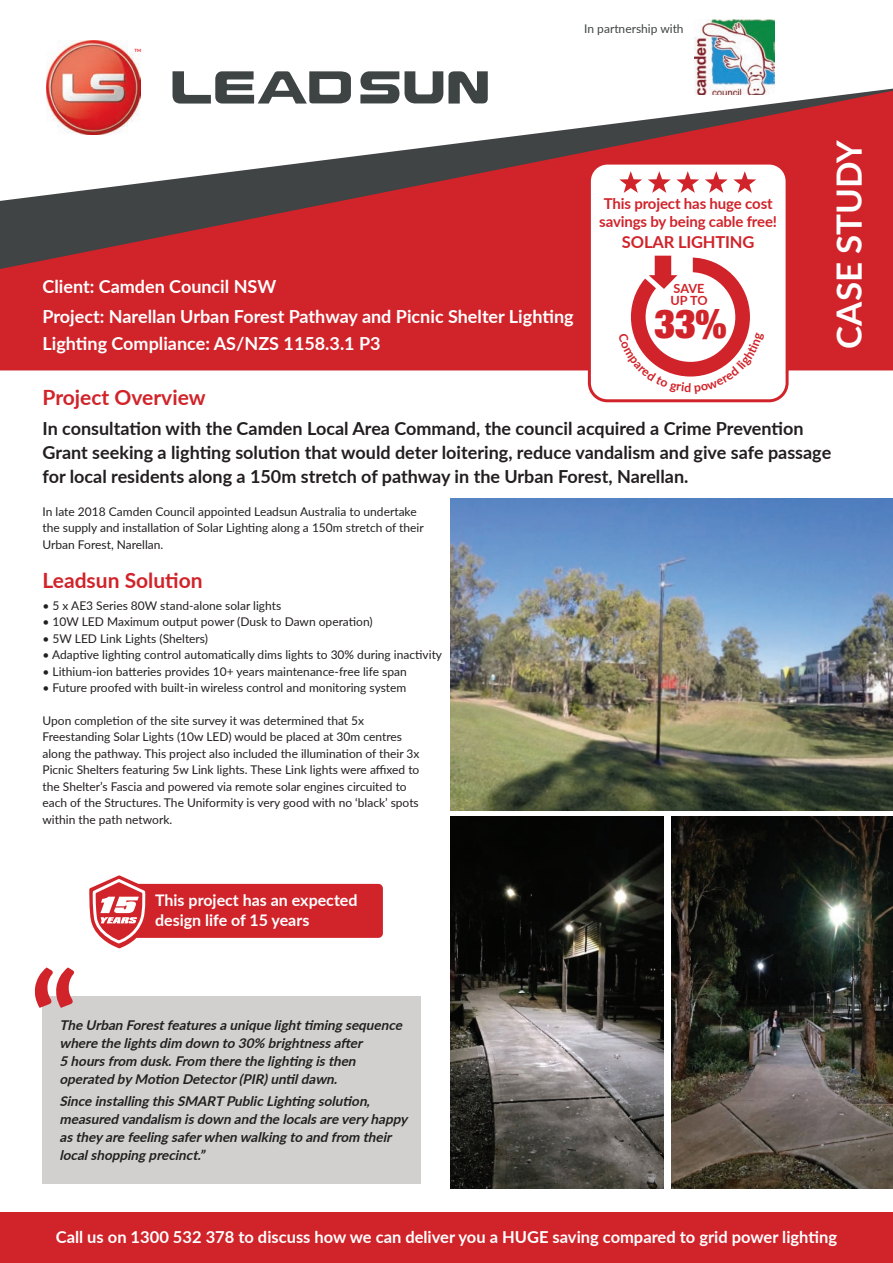
<style>
.page{position:relative;width:893px;height:1263px;background:#fff}
.page>*{position:absolute;margin:0;border:0;box-sizing:border-box;transform-origin:0 0}
.t1{font:900 expanded 40.05px "Helvetica Neue";color:#d1232a}
.t2{font:700 34.95px "Lato";color:#fff}
.t3{font:700 21px "Lato";color:#d1232a}
.t4{font:700 18px/24px "Lato";color:#231f20}
.t5{font:700 18px/30px "Lato";color:#fff}
.t6{font:700 16.5px "Lato";color:#fff}
.t7{font:700 16.5px "Lato";letter-spacing:-.01em;color:#d1232a}
.t8{font:700 16.05px/20px "Lato";color:#fff}
.t9{font:700 15px/18px "Lato";letter-spacing:-.01em;color:#d1232a}
.t10{font:italic 700 13.5px/18px "Lato";color:#231f20}
.t11{font:700 12.6px/12px "Lato";letter-spacing:-.015em;color:#d1232a}
.t12{font:12px/16.5px "Lato";color:#231f20}
.t13{font:12px "Lato";color:#404444}
.t14{font:700 10.5px "Lato";color:#d1232a}
.t15{font:700 4.35px "Lato";color:#ee1d23}
</style>
<div class="page">
<div style="left:43px;top:996px;width:378px;height:188px;background:#d1d0cf"></div>
<div style="left:0;top:269px;width:893px;height:101px;background:#d1232a"></div>
<svg style="left:0;top:89px;width:893px;height:180px"></svg>
<img style="left:695px;top:20px;width:79px;height:75px">
<img style="left:451px;top:499px;width:442px;height:311px">
<img style="left:451px;top:816px;width:212px;height:372px">
<img style="left:672px;top:816px;width:221px;height:372px">
<svg style="left:35px;top:967px;width:39px;height:41px"></svg>
<div style="left:0;top:1212px;width:893px;height:51px;background:#d1232a"></div>
<svg style="left:360px;top:71px;width:128px;height:33px"></svg>
<svg style="left:173px;top:71px;width:178px;height:33px"></svg>
<img style="left:47px;top:40px;width:94px;height:94px">
<div style="left:123px;top:884px;width:260px;height:54px;background:#d1232a;border-radius:5px"></div>
<svg style="left:89px;top:875px;width:60px;height:73px"></svg>
<div style="left:589px;top:163px;width:198px;height:238px;background:#fff;border-radius:18px"></div>
<div style="left:588px;top:162px;width:201px;height:240px;border:3px solid #d1232a;border-radius:18px"></div>
<div style="left:631px;top:257px;width:119px;height:119px;border:15px solid #d1232a;border-radius:50%"></div>
<svg style="left:643px;top:255px;width:50px;height:37px"></svg>
<svg style="left:619px;top:171px;width:23px;height:22px"></svg>
<svg style="left:648px;top:171px;width:51px;height:22px"></svg>
<svg style="left:705px;top:171px;width:51px;height:22px"></svg>
<svg style="left:632px;top:332px;width:116px;height:45px"></svg>
<p class="t15" style="left:134px;top:48px;width:8px">TM</p>
<p class="t13" style="left:584px;top:20px;width:101px">In partnership with</p>
<h3 class="t5" style="left:43px;top:271px;width:533px">Client: Camden Council NSW<br>Project: Narellan Urban Forest Pathway and Picnic Shelter Lighting</h3>
<h3 class="t5" style="left:43px;top:328px;width:340px">Lighting Compliance: AS/NZS 1158.3.1 P3</h3>
<h3 class="t3" style="left:43px;top:382px;width:165px">Project Overview</h3>
<p class="t9" style="left:599px;top:194px;width:179px">This project has huge cost savings by being cable free!</p>
<h3 class="t7" style="left:622px;top:230px;width:134px">SOLAR LIGHTING</h3>
<p class="t11" style="left:670px;top:282px;width:39px">SAVE<br>UP TO</p>
<h1 class="t1" style="left:654px;top:298px;width:74px">33%</h1>
<p class="t14" style="left:650px;top:298px;width:31px">UP TO</p>
<h2 class="t2" style="left:823px;top:349px;width:211px;rotate:-90deg">CASE STUDY</h2>
<p class="t4" style="left:43px;top:416px;width:790px">In consultation with the Camden Local Area Command, the council acquired a Crime Prevention<br>Grant seeking a lighting solution that would deter loitering, reduce vandalism and give safe passage for local residents along a 150m stretch of pathway in the Urban Forest, Narellan.</p>
<p class="t12" style="left:43px;top:503px;width:383px">In late 2018 Camden Council appointed Leadsun Australia to undertake the supply and installation of Solar Lighting along a 150m stretch of their<br>Urban Forest, Narellan.</p>
<h3 class="t3" style="left:43px;top:565px;width:162px">Leadsun Solution</h3>
<p class="t12" style="left:43px;top:597px;width:240px">• 5 x AE3 Series 80W stand-alone solar lights</p>
<p class="t12" style="left:43px;top:613px;width:332px">• 10W LED Maximum output power (Dusk to Dawn operation)</p>
<p class="t12" style="left:43px;top:630px;width:167px">• 5W LED Link Lights (Shelters)</p>
<p class="t12" style="left:43px;top:646px;width:401px">• Adaptive lighting control automatically dims lights to 30% during inactivity</p>
<p class="t12" style="left:43px;top:663px;width:366px">• Lithium-ion batteries provides 10+ years maintenance-free life span</p>
<p class="t12" style="left:43px;top:679px;width:365px">• Future proofed with built-in wireless control and monitoring system</p>
<p class="t12" style="left:43px;top:711px;width:379px">Upon completion of the site survey it was determined that 5x Freestanding Solar Lights (10w LED) would be placed at 30m centres along the pathway. This project also included the illumination of their 3x Picnic Shelters featuring 5w Link lights. These Link lights were affixed to the Shelter’s Fascia and powered via remote solar engines circuited to each of the Structures. The Uniformity is very good with no ‘black’ spots within the path network.</p>
<h3 class="t8" style="left:155px;top:889px;width:204px">This project has an expected design life of 15 years</h3>
<p class="t10" style="left:60px;top:1015px;width:348px">TheUrban Forestfeaturesauniquelighttimingsequence wherethelightsdim down to 30% brightnessafter<br>5 hoursfrom dusk.From therethelightingisthen operated byMotion Detector(PIR)untildawn.</p>
<p class="t10" style="left:59px;top:1092px;width:353px">SinceinstallingthisSMARTPublicLightingsolution, measured vandalism isdown and thelocalsareveryhappy astheyarefeelingsaferwhen walkingto and from their localshoppingprecinct.”</p>
<h3 class="t6" style="left:56px;top:1225px;width:783px">Call us on 1300 532 378 to discuss how we can deliver you a HUGE saving compared to grid power lighting</h3>
</div>
